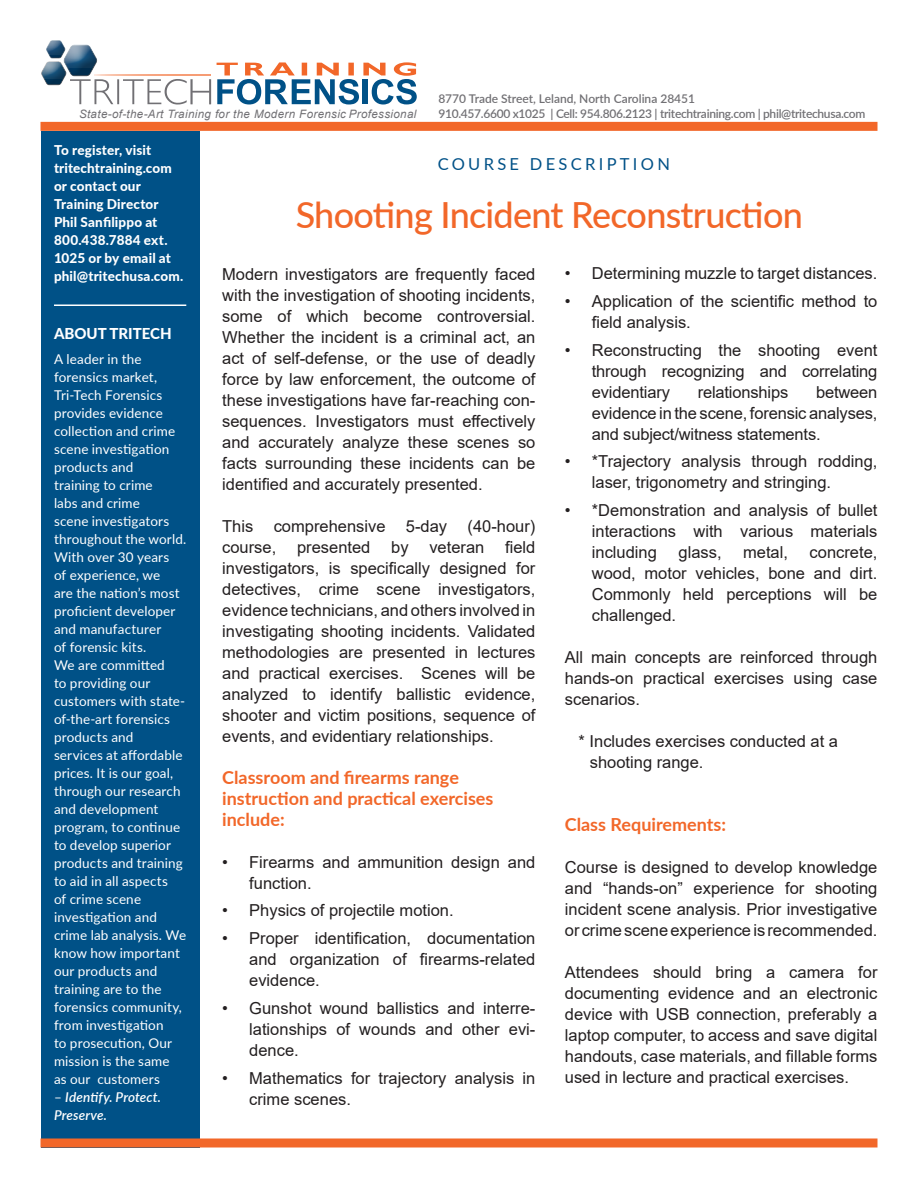
<style>
.page{position:relative;width:918px;height:1188px;background:#fff}
.page>*{position:absolute;margin:0;border:0;box-sizing:border-box;transform-origin:0 0}
.Head{font:500 36px "Lato";letter-spacing:-.02em;color:#f26729}
.t1{font:700 18px/21px "Lato";color:#f26729}
.t2{font:16.5px/21px "Arial";color:#231f20;text-align:justify}
.t3{font:16.5px "Lato";letter-spacing:.2em;color:#005187}
.t4{font:800 15px "Lato";color:#fff}
.Paragraph_Text{font:13.5px/18px "Lato";letter-spacing:.01em;color:#fff}
.t5{font:800 13.5px/18px "Lato";letter-spacing:.01em;color:#fff}
.Paragraph_Text-2{font:italic 600 13.5px/18px "Lato";letter-spacing:.01em;color:#fff}
.t6{font:600 12px "Lato";letter-spacing:-.025em;color:#717074}
.t7{font:600 12px "Lato";color:#717074}
.t8{font:italic 11.55px "Arial";letter-spacing:.03em;color:#717074}
.s1{font-weight:400;font-style:normal}
</style>
<div class="page">
<div style="left:41px;top:131px;width:159px;height:1017px;background:#005187"></div>
<svg style="left:46px;top:41px;width:165px;height:64px"></svg>
<svg style="left:46px;top:61px;width:20px;height:1px"></svg>
<svg style="left:41px;top:62px;width:25px;height:23px"></svg>
<hr style="left:94px;top:74px;width:117px;height:2px;background:#f26729">
<svg style="left:217px;top:62px;width:200px;height:43px"></svg>
<div style="left:40px;top:122px;width:838px;height:9px;background:#f26729"></div>
<hr style="left:54px;top:304px;width:132px;height:2px;background:#fff">
<div style="left:40px;top:1138px;width:838px;height:10px;background:#f26729"></div>
<p class="t8" style="left:79px;top:107px;width:339px">State-of-the-Art Training for the Modern Forensic Professional</p>
<p class="t7" style="left:438px;top:90px;width:258px">8770 Trade Street, Leland, North Carolina 28451</p>
<p class="t6" style="left:438px;top:105px;width:429px">910.457.6600 x1025 | Cell: 954.806.2123 | tritechtraining.com | phil@tritechusa.com</p>
<p class="t5" style="left:54px;top:141px;width:131px">To register, visit tritechtraining.com or contact our<br>Training Director<br>Phil Sanfilippo at<br>800.438.7884 ext.<br>1025 or by email at phil@tritechusa.com.</p>
<p class="t4" style="left:54px;top:322px;width:119px">ABOUT TRITECH</p>
<p class="Paragraph_Text" style="left:54px;top:349px;width:134px">A leader in the forensics market,<br>Tri-Tech Forensics provides evidence collection and crime scene investigation products and<br>training to crime<br>labs and crime<br>scene investigators throughout the world.<br>With over 30 years<br>of experience, we<br>are the nation’s most proficient developer and manufacturer<br>of forensic kits.<br>We are committed<br>to providing our customers with state&shy;of-the-art forensics products and<br>services at affordable prices. It is our goal, through our research and development program, to continue to develop superior products and training to aid in all aspects<br>of crime scene investigation and crime lab analysis. We know how important our products and training are to the forensics community, from investigation<br>to prosecution, Our mission is the same<br>as our customers</p>
<p class="Paragraph_Text-2" style="left:54px;top:1087px;width:109px"><span class="s1">–</span> Identify. Protect.<br>Preserve.</p>
<p class="t3" style="left:438px;top:152px;width:234px">COURSE DESCRIPTION</p>
<p class="Head" style="left:296px;top:189px;width:509px">Shooting Incident Reconstruction</p>
<p class="t2" style="left:222px;top:263px;width:315px">Modern investigators are frequently faced with the investigation of shooting incidents, some of which become controversial.<br>Whether the incident is a criminal act, an act of self-defense, or the use of deadly force by law enforcement, the outcome of these investigations have far-reaching con&shy;sequences. Investigators must effectively and accurately analyze these scenes so facts surrounding these incidents can be identified and accurately presented.</p>
<p class="t2" style="left:222px;top:515px;width:315px">This comprehensive 5-day (40-hour) course,</p>
<p class="t2" style="left:565px;top:263px;width:314px">• Determining muzzle to target distances.</p>
<p class="t2" style="left:592px;top:290px;width:287px;text-indent:-27px">• Application of the scientific method to field analysis.</p>
<p class="t2" style="left:592px;top:339px;width:287px;text-indent:-27px">• Reconstructing the shooting event through recognizing and correlating evidentiary</p>
<p class="t2" style="left:592px;top:381px;width:287px;text-indent:224px">between evidence in the scene, forensic analyses, and subject/witness statements.</p>
<p class="t2" style="left:592px;top:451px;width:287px;text-indent:-27px">• *Trajectory analysis through rodding, laser, trigonometry and stringing.</p>
<p class="t2" style="left:592px;top:500px;width:287px;text-indent:-27px">• *Demonstration and analysis of bullet interactions with various materials including</p>
<p class="t2" style="left:698px;top:381px;width:92px">relationships</p>
<p class="t2" style="left:222px;top:536px;width:315px;text-indent:283px">field investigators, is specifically designed for detectives, crime scene investigators, evidence technicians, and others involved in investigating shooting incidents. Validated methodologies are presented in lectures and practical exercises. Scenes will be analyzed to identify ballistic evidence, shooter and victim positions, sequence of events, and evidentiary relationships.</p>
<p class="t1" style="left:222px;top:766px;width:273px">Classroom and firearms range instruction and practical exercises include:</p>
<p class="t2" style="left:249px;top:851px;width:288px;text-indent:-27px">• Firearms and ammunition design and function.</p>
<p class="t2" style="left:222px;top:900px;width:233px">• Physics of projectile motion.</p>
<p class="t2" style="left:249px;top:928px;width:288px;text-indent:-27px">• Proper identification, documentation and organization of firearms-related evidence.</p>
<p class="t2" style="left:249px;top:998px;width:288px;text-indent:-27px">• Gunshot wound ballistics and interre&shy;lationships of wounds and other evi&shy;dence.</p>
<p class="t2" style="left:249px;top:1067px;width:288px;text-indent:-27px">• Mathematics for trajectory analysis in crime scenes.</p>
<p class="t2" style="left:297px;top:536px;width:75px">presented</p>
<p class="t2" style="left:391px;top:536px;width:19px">by</p>
<p class="t2" style="left:429px;top:536px;width:57px">veteran</p>
<p class="t2" style="left:679px;top:542px;width:45px">glass,</p>
<p class="t2" style="left:743px;top:542px;width:46px">metal,</p>
<p class="t2" style="left:592px;top:542px;width:287px;text-indent:218px">concrete, wood, motor vehicles, bone and dirt.<br>Commonly held perceptions will be challenged.</p>
<p class="t2" style="left:565px;top:647px;width:314px">All main concepts are reinforced through hands-on practical exercises using case scenarios.</p>
<p class="t2" style="left:590px;top:731px;width:250px;text-indent:-11px">* Includes exercises conducted at a shooting range.</p>
<p class="t1" style="left:565px;top:813px;width:163px">Class Requirements:</p>
<p class="t2" style="left:565px;top:857px;width:314px">Course is designed to develop knowledge and “hands-on” experience for shooting incident scene analysis. Prior investigative or crime scene experience is recommended.</p>
<p class="t2" style="left:565px;top:962px;width:314px">Attendees should bring a camera for documenting evidence and an electronic device with USB connection, preferably a laptop computer, to access and save digital handouts, case materials, and fillable forms used in lecture and practical exercises.</p>
</div>
